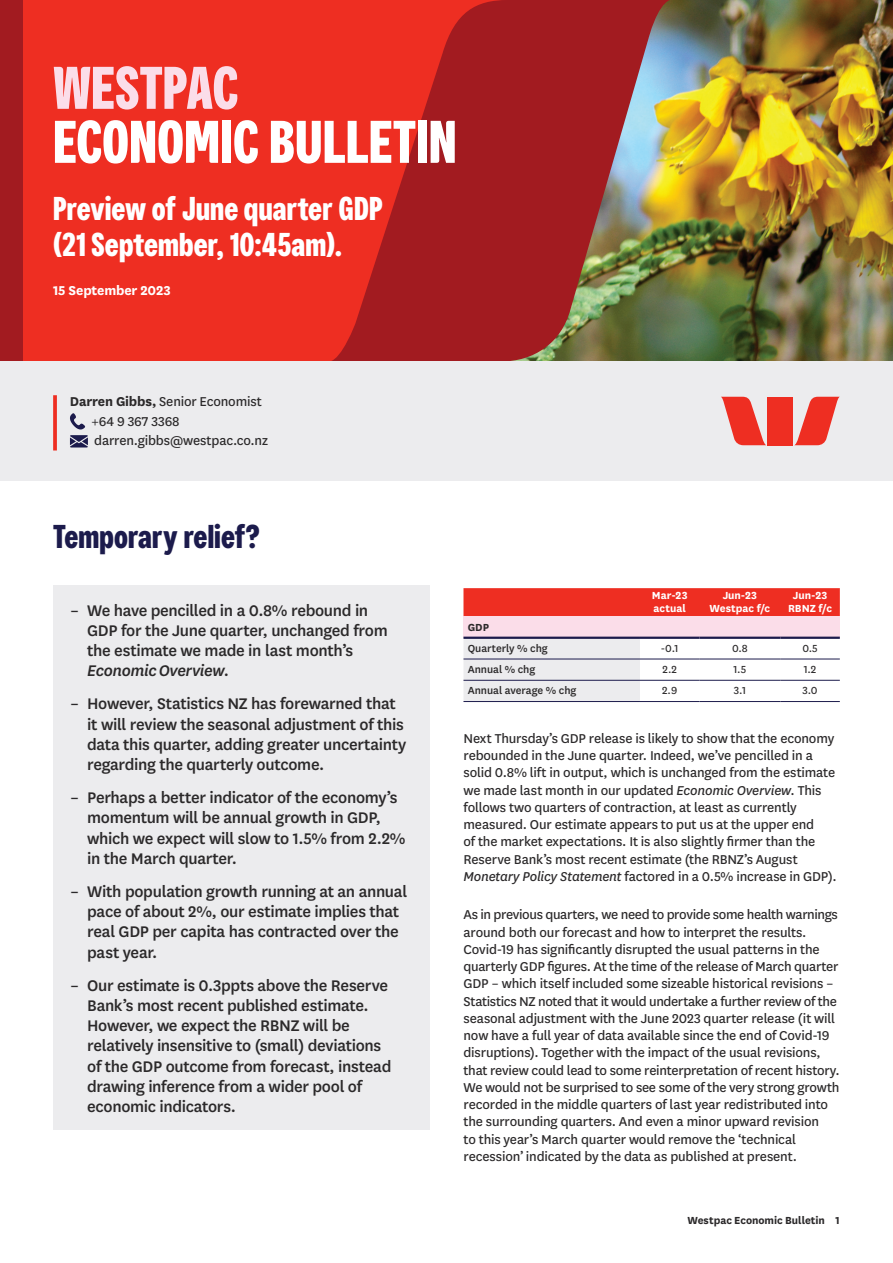
<style>
.page{position:relative;width:893px;height:1263px;background:#fff}
.page>*{position:absolute;margin:0;border:0;box-sizing:border-box;transform-origin:0 0}
.t1{font:700 60px "Westpac";color:#fff}
.t2{font:700 60px "Westpac";letter-spacing:-.005em;color:#fbdde9}
.t3{font:700 33px/36px "Westpac";color:#fff}
.t4{font:700 33px "Westpac";color:#1c1b4c}
.t5{font:500 18px/20.2px "National LF";letter-spacing:-.02em;color:#2b292a}
.t6{font:15px/17.2px "National LF";letter-spacing:-.01em;color:#2b292a}
.t7{font:700 15px "National LF";letter-spacing:-.01em;color:#fff}
.t8{font:700 12px/12.8px "National LF";color:#fff;text-align:center}
.t9{font:500 12px "National LF";letter-spacing:-.005em;color:#2b292a}
.t10{font:12px "National LF";color:#2b292a}
.t11{font:700 12px "National LF";letter-spacing:-.005em;color:#2b292a}
.s1{font-weight:700}
.s2{font-style:italic}
</style>
<div class="page">
<div style="left:53px;top:585px;width:376px;height:544px;background:#ececee"></div>
<div style="left:463px;top:588px;width:377px;height:28px;background:#ee2e22"></div>
<div style="left:463px;top:616px;width:377px;height:22px;background:#fbdde9"></div>
<div style="left:463px;top:639px;width:177px;height:62px;background:#ececee"></div>
<hr style="left:463px;top:659px;width:177px;height:1px;background:#1c1b4c">
<hr style="left:640px;top:659px;width:59px;height:1px;background:#1c1b4c">
<hr style="left:699px;top:659px;width:81px;height:1px;background:#1c1b4c">
<hr style="left:780px;top:659px;width:60px;height:1px;background:#1c1b4c">
<hr style="left:463px;top:680px;width:177px;height:1px;background:#1c1b4c">
<hr style="left:640px;top:680px;width:59px;height:1px;background:#1c1b4c">
<hr style="left:699px;top:680px;width:81px;height:1px;background:#1c1b4c">
<hr style="left:780px;top:680px;width:60px;height:1px;background:#1c1b4c">
<hr style="left:463px;top:637px;width:177px;height:2px;background:#1c1b4c">
<hr style="left:640px;top:637px;width:59px;height:2px;background:#1c1b4c">
<hr style="left:699px;top:637px;width:81px;height:2px;background:#1c1b4c">
<hr style="left:780px;top:637px;width:60px;height:2px;background:#1c1b4c">
<hr style="left:463px;top:701px;width:177px;height:1px;background:#1c1b4c">
<hr style="left:640px;top:701px;width:59px;height:1px;background:#1c1b4c">
<hr style="left:699px;top:701px;width:81px;height:1px;background:#1c1b4c">
<hr style="left:780px;top:701px;width:60px;height:1px;background:#1c1b4c">
<img style="left:670px;top:0;width:223px;height:361px">
<div style="left:22px;top:0;width:308px;height:361px;background:#ee2e22"></div>
<svg style="left:330px;top:0;width:340px;height:361px;fill:#a21b20"></svg>
<div style="left:0;top:0;width:22px;height:361px;background:#a21b20"></div>
<div style="left:0;top:361px;width:893px;height:119px;background:#ececee"></div>
<svg style="left:721px;top:397px;width:45px;height:48px"></svg>
<svg style="left:795px;top:397px;width:45px;height:48px"></svg>
<div style="left:768px;top:397px;width:25px;height:48px;background:#ee2e22"></div>
<svg style="left:53px;top:395px;width:4px;height:55px"></svg>
<svg style="left:70px;top:413px;width:16px;height:16px"></svg>
<svg style="left:70px;top:435px;width:18px;height:12px"></svg>
<h1 class="t2" style="left:53px;top:52px;width:187px">WESTPAC</h1>
<h1 class="t1" style="left:53px;top:106px;width:405px">ECONOMIC BULLETIN</h1>
<h2 class="t3" style="left:53px;top:190px;width:331px">Preview of June quarter GDP (21 September, 10:45am).</h2>
<p class="t7" style="left:53px;top:279px;width:119px">15 September 2023</p>
<p class="t6" style="left:91px;top:391px;width:178px;line-height:19.5px;text-indent:-21px"><span class="s1">Darren Gibbs,</span> Senior Economist +64 9 367 3368 darren.gibbs@westpac.co.nz</p>
<h2 class="t4" style="left:53px;top:517px;width:208px">Temporary relief?</h2>
<p class="t5" style="left:87px;top:599px;width:302px;text-indent:-17px">– We have pencilled in a 0.8% rebound in GDP for the June quarter, unchanged from the estimate we made in last month’s <span class="s2">Economic Overview</span>.</p>
<p class="t5" style="left:87px;top:693px;width:321px;text-indent:-17px">– However, Statistics NZ has forewarned that it will review the seasonal adjustment of this data this quarter, adding greater uncertainty regarding the quarterly outcome.</p>
<p class="t5" style="left:87px;top:786px;width:320px;text-indent:-17px">– Perhaps a better indicator of the economy’s momentum will be annual growth in GDP, which we expect will slow to 1.5% from 2.2% in the March quarter.</p>
<p class="t5" style="left:87px;top:880px;width:322px;text-indent:-17px">– With population growth running at an annual pace of about 2%, our estimate implies that real GDP per capita has contracted over the past year.</p>
<p class="t5" style="left:87px;top:974px;width:306px;text-indent:-17px">– Our estimate is 0.3ppts above the Reserve Bank’s most recent published estimate.<br>However, we expect the RBNZ will be relatively insensitive to (small) deviations of the GDP outcome from forecast, instead drawing inference from a wider pool of economic indicators.</p>
<p class="t8" style="left:652px;top:588px;width:37px;text-align:left">Mar-23 actual</p>
<p class="t8" style="left:709px;top:588px;width:62px">Jun-23<br>Westpac f/c</p>
<p class="t8" style="left:788px;top:588px;width:46px">Jun-23<br>RBNZ f/c</p>
<p class="t11" style="left:468px;top:618px;width:23px">GDP</p>
<p class="t9" style="left:468px;top:640px;width:82px">Quarterly % chg</p>
<p class="t10" style="left:661px;top:640px;width:19px">-0.1</p>
<p class="t10" style="left:732px;top:640px;width:17px">0.8</p>
<p class="t10" style="left:802px;top:640px;width:17px">0.5</p>
<p class="t9" style="left:468px;top:661px;width:69px">Annual % chg</p>
<p class="t10" style="left:662px;top:661px;width:16px">2.2</p>
<p class="t10" style="left:733px;top:661px;width:14px">1.5</p>
<p class="t10" style="left:804px;top:661px;width:14px">1.2</p>
<p class="t9" style="left:468px;top:683px;width:110px">Annual average % chg</p>
<p class="t10" style="left:662px;top:683px;width:17px">2.9</p>
<p class="t10" style="left:734px;top:683px;width:14px">3.1</p>
<p class="t10" style="left:802px;top:683px;width:17px">3.0</p>
<p class="t6" style="left:463px;top:729px;width:375px">Next Thursday’s GDP release is likely to show that the economy rebounded in the June quarter. Indeed, we’ve pencilled in a solid 0.8% lift in output, which is unchanged from the estimate we made last month in our updated <span class="s2">Economic Overview</span>. This follows two quarters of contraction, at least as currently measured. Our estimate appears to put us at the upper end<br>of the market expectations. It is also slightly firmer than the Reserve Bank’s most recent estimate (the RBNZ’s August <span class="s2">Monetary Policy Statement</span> factored in a 0.5% increase in GDP).</p>
<p class="t6" style="left:463px;top:905px;width:378px">As in previous quarters, we need to provide some health warnings around both our forecast and how to interpret the results.<br>Covid-19 has significantly disrupted the usual patterns in the quarterly GDP figures. At the time of the release of March quarter GDP – which itself included some sizeable historical revisions – Statistics NZ noted that it would undertake a further review of the seasonal adjustment with the June 2023 quarter release (it will now have a full year of data available since the end of Covid-19 disruptions). Together with the impact of the usual revisions, that review could lead to some reinterpretation of recent history.<br>We would not be surprised to see some of the very strong growth recorded in the middle quarters of last year redistributed into the surrounding quarters. And even a minor upward revision<br>to this year’s March quarter would remove the ‘technical recession’ indicated by the data as published at present.</p>
<p class="t11" style="left:687px;top:1212px;width:154px">Westpac Economic Bulletin 1</p>
</div>
